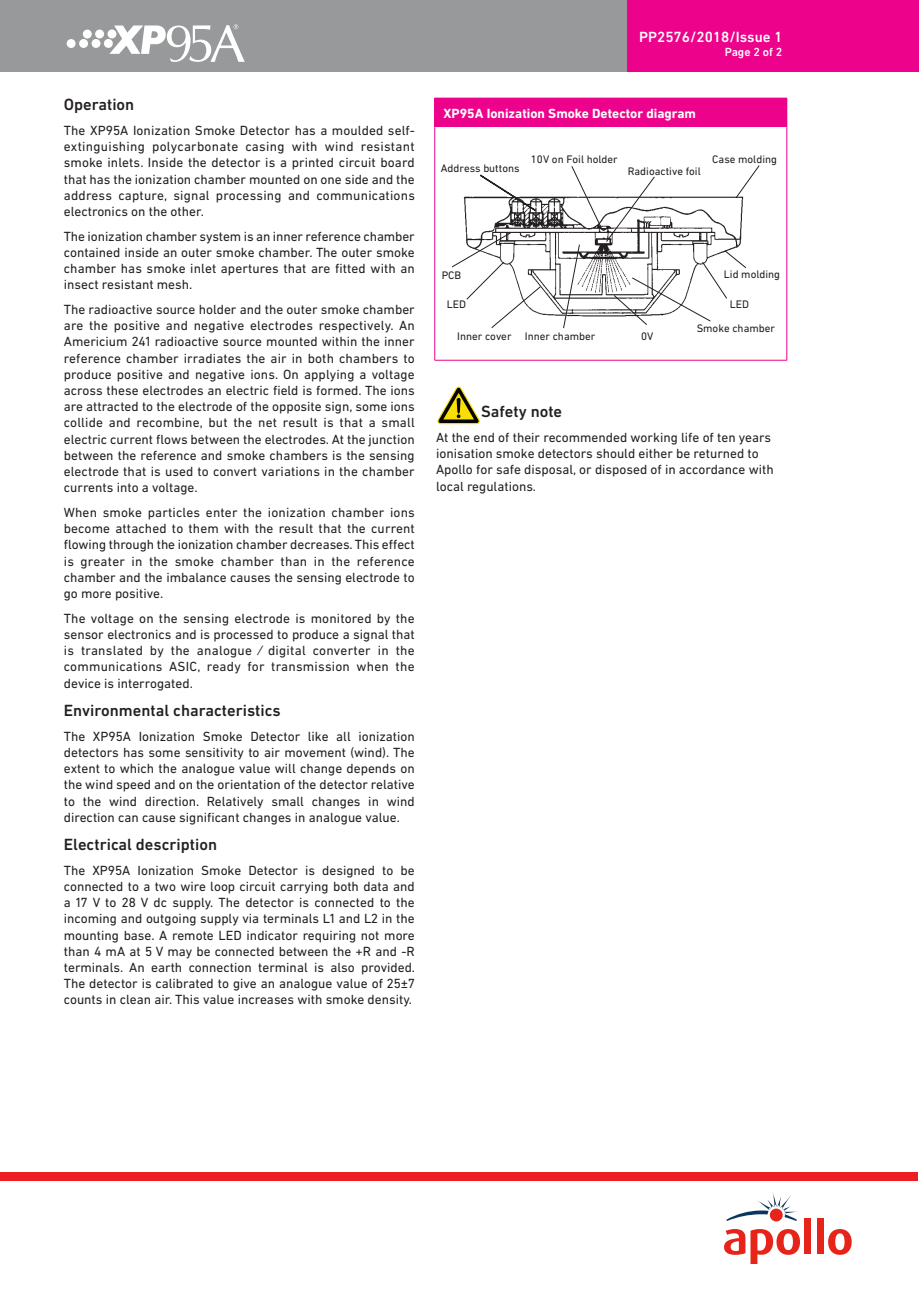
<style>
.page{position:relative;width:919px;height:1289px;background:#fff}
.page>*{position:absolute;margin:0;border:0;box-sizing:border-box;transform-origin:0 0}
.body_title{font:500 16.5px "DIN Next LT Pro";color:#231f20}
.Data_Sheet_Numbering{font:500 15px "DIN Next LT Pro";color:#fff}
.body_text{font:13.5px/16.2px "DIN Next LT Pro";color:#231f20;text-align:justify}
.titlebox_title{font:700 13.5px "DIN Next LT Pro";color:#fff}
.Data_Sheet_Page_Numb{font:500 12px "DIN Next LT Pro";color:#fff}
.t1{font:11.1px "DIN Next LT Pro";color:#231f20}
</style>
<div class="page">
<div style="left:0;top:0;width:700px;height:71px;background:#97999a"></div>
<div style="left:627px;top:0;width:291px;height:71px;background:#ed028c"></div>
<svg style="left:724px;top:1229px;width:76px;height:34px"></svg>
<div style="left:804px;top:1218px;width:7px;height:36px;background:#e72419"></div>
<div style="left:816px;top:1218px;width:7px;height:36px;background:#e72419"></div>
<svg style="left:828px;top:1229px;width:23px;height:25px"></svg>
<svg style="left:726px;top:1192px;width:72px;height:28px"></svg>
<div style="left:0;top:1171px;width:917px;height:9px;background:#ee1d23"></div>
<div style="left:83px;top:30px;width:9px;height:9px;background:#fff;border-radius:50%"></div>
<div style="left:95px;top:30px;width:9px;height:8px;background:#fff;border-radius:50%"></div>
<div style="left:91px;top:39px;width:9px;height:9px;background:#fff;border-radius:50%"></div>
<div style="left:79px;top:39px;width:9px;height:9px;background:#fff;border-radius:50%"></div>
<div style="left:104px;top:39px;width:9px;height:9px;background:#fff;border-radius:50%"></div>
<div style="left:67px;top:39px;width:9px;height:9px;background:#fff;border-radius:50%"></div>
<svg style="left:109px;top:24px;width:136px;height:38px"></svg>
<div style="left:434px;top:98px;width:352px;height:30px;background:#ed028c"></div>
<hr style="left:786px;top:98px;width:1px;height:30px;background:#ed028c">
<hr style="left:434px;top:128px;width:1px;height:232px;background:#ed028c">
<hr style="left:786px;top:128px;width:1px;height:232px;background:#ed028c">
<hr style="left:434px;top:360px;width:353px;height:1px;background:#ed028c">
<svg style="left:452px;top:165px;width:308px;height:164px"></svg>
<div style="left:436px;top:383px;width:45px;height:45px;background:linear-gradient(to right,#fff,#fff)"></div>
<svg style="left:437px;top:386px;width:43px;height:38px"></svg>
<p class="body_title" style="left:64px;top:95px;width:72px">Operation</p>
<p class="body_text" style="left:64px;top:122px;width:352px">The XP95A Ionization Smoke Detector has a moulded self&shy;extinguishing polycarbonate casing with wind resistant smoke inlets. Inside the detector is a printed circuit board that has the ionization chamber mounted on one side and the address capture, signal processing and communications electronics on the other.</p>
<p class="body_text" style="left:64px;top:228px;width:352px">The ionization chamber system is an inner reference chamber contained inside an outer smoke chamber. The outer smoke chamber has smoke inlet apertures that are fitted with an insect resistant mesh.</p>
<p class="body_text" style="left:64px;top:301px;width:352px">The radioactive source holder and the outer smoke chamber are the positive and negative electrodes respectively. An Americium 241 radioactive source mounted within the inner reference chamber irradiates the air in both chambers to produce positive and negative ions. On applying a voltage across these electrodes an electric field is formed. The ions are attracted to the electrode of the opposite sign, some ions collide and recombine, but the net result is that a small electric current flows between the electrodes. At the junction between the reference and smoke chambers is the sensing electrode that is used to convert variations in the chamber currents into a voltage.</p>
<p class="body_text" style="left:64px;top:504px;width:352px">When smoke particles enter the ionization chamber ions become attached to them with the result that the current flowing through the ionization chamber decreases. This effect is greater in the smoke chamber than in the reference chamber and the imbalance causes the sensing electrode to go more positive.</p>
<p class="body_text" style="left:64px;top:610px;width:352px">The voltage on the sensing electrode is monitored by the sensor electronics and is processed to produce a signal that is translated by the analogue / digital converter in the communications ASIC, ready for transmission when the device is interrogated.</p>
<p class="body_title" style="left:64px;top:700px;width:218px">Environmental characteristics</p>
<p class="body_text" style="left:64px;top:727px;width:352px">The XP95A Ionization Smoke Detector like all ionization detectors has some sensitivity to air movement (wind). The extent to which the analogue value will change depends on the wind speed and on the orientation of the detector relative to the wind direction. Relatively small changes in wind direction can cause significant changes in analogue value.</p>
<p class="body_title" style="left:64px;top:834px;width:155px">Electrical description</p>
<p class="body_text" style="left:64px;top:861px;width:353px">The XP95A Ionization Smoke Detector is designed to be connected to a two wire loop circuit carrying both data and a 17 V to 28 V dc supply. The detector is connected to the incoming and outgoing supply via terminals L1 and L2 in the mounting base. A remote LED indicator requiring not more than 4 mA at 5 V may be connected between the +R and -R terminals. An earth connection terminal is also provided.<br>The detector is calibrated to give an analogue value of 25±7 counts in clean air. This value increases with smoke density.</p>
<p class="Data_Sheet_Numbering" style="left:639px;top:28px;width:145px">PP2576/2018/Issue 1</p>
<p class="Data_Sheet_Page_Numb" style="left:724px;top:45px;width:59px">Page 2 of 2</p>
<p class="titlebox_title" style="left:443px;top:105px;width:254px">XP95A Ionization Smoke Detector diagram</p>
<p class="t1" style="left:441px;top:162px;width:80px">Address buttons</p>
<p class="t1" style="left:531px;top:152px;width:88px">10V on Foil holder</p>
<p class="t1" style="left:627px;top:164px;width:75px">Radioactive foil</p>
<p class="t1" style="left:712px;top:153px;width:66px">Case molding</p>
<p class="t1" style="left:441px;top:269px;width:21px">PCB</p>
<p class="t1" style="left:447px;top:298px;width:21px">LED</p>
<p class="t1" style="left:723px;top:268px;width:58px">Lid molding</p>
<p class="t1" style="left:729px;top:298px;width:21px">LED</p>
<p class="t1" style="left:457px;top:329px;width:140px">Inner cover Inner chamber</p>
<p class="t1" style="left:641px;top:329px;width:14px">0V</p>
<p class="t1" style="left:696px;top:322px;width:80px">Smoke chamber</p>
<p class="body_title" style="left:481px;top:402px;width:83px">Safety note</p>
<p class="body_text" style="left:436px;top:429px;width:339px;text-align:left">At the end of their recommended working life of ten years ionisation smoke detectors should either be returned to Apollo for safe disposal, or disposed of in accordance with local regulations.</p>
</div>
